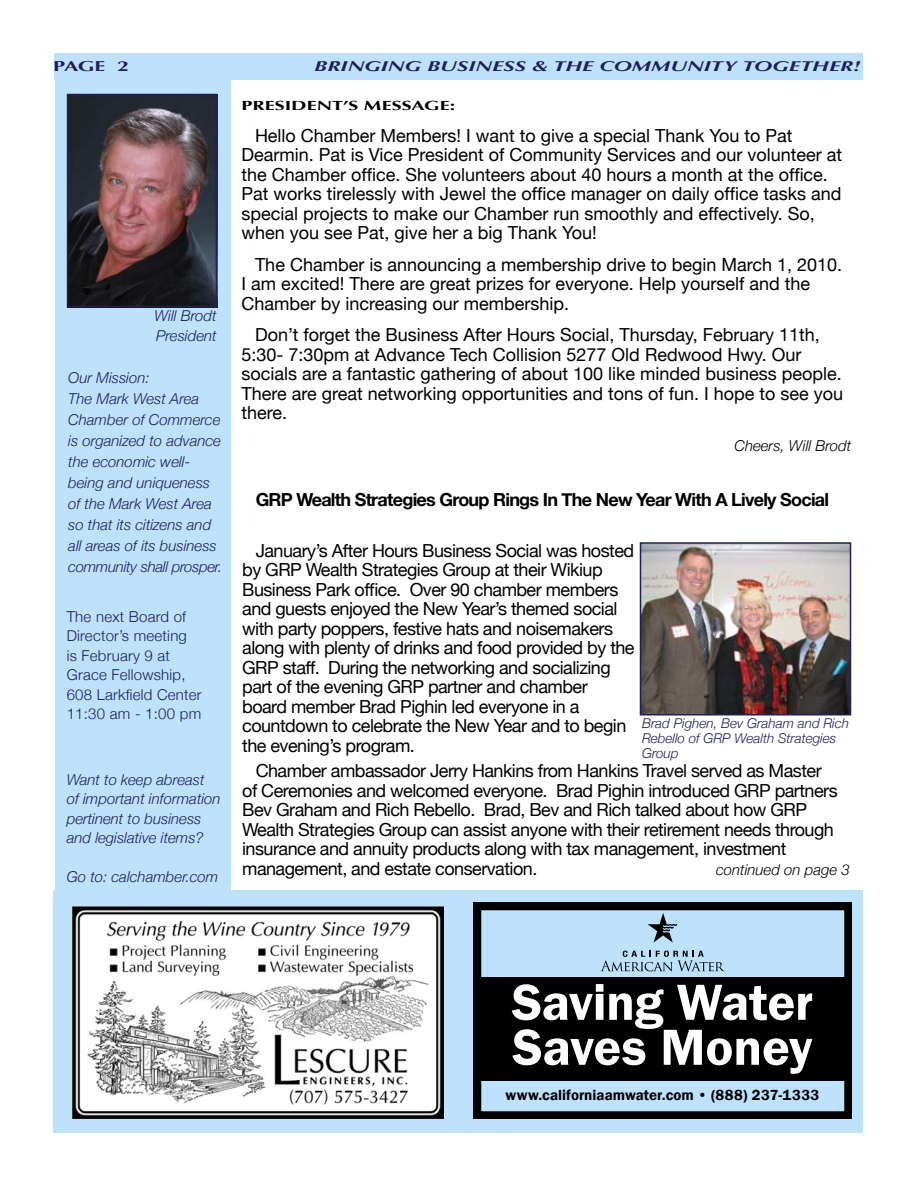
<style>
.page{position:relative;width:918px;height:1188px;background:#fff}
.page>*{position:absolute;margin:0;border:0;box-sizing:border-box;transform-origin:0 0}
.t1{font:600 52.5px/45px "Franklin Gothic";letter-spacing:-.01em;color:#fff}
.t2{font:18px/19.5px "Helvetica Neue";letter-spacing:-.03em;color:#000}
.t3{font:18px/19.5px "Helvetica Neue";color:#000}
.t4{font:700 18px "Helvetica Neue";letter-spacing:-.04em;color:#000}
.t5{font:italic 300 15px/21px "Helvetica Neue";color:#201e5b}
.t6{font:300 15px/19.5px "Helvetica Neue";letter-spacing:.015em;color:#201e5b}
.t7{font:600 15px "Franklin Gothic";letter-spacing:.005em;color:#000}
.t8{font:italic 300 15px "Helvetica Neue";color:#000}
.t9{font:italic 700 14.4px "Optima";color:#201e5b;scale:1.5 1}
.t10{font:700 14.4px "Optima";color:#201e5b;scale:1.5 1}
.t11{font:italic 300 13.5px/15px "Helvetica Neue";color:#201e5b}
.t12{font:700 13.2px "Optima";letter-spacing:.005em;color:#000;scale:1.5 1}
</style>
<div class="page">
<div style="left:53px;top:890px;width:810px;height:243px;background:#bee2fc"></div>
<div style="left:55px;top:53px;width:175px;height:1080px;background:#bee2fc"></div>
<div style="left:54px;top:54px;width:809px;height:26px;background:#bee2fc"></div>
<svg style="left:474px;top:903px;width:378px;height:216px"></svg>
<div style="left:476px;top:977px;width:376px;height:104px;background:#000"></div>
<svg style="left:601px;top:951px;width:124px;height:20px"></svg>
<svg style="left:648px;top:913px;width:29px;height:30px"></svg>
<img style="left:72px;top:906px;width:372px;height:213px">
<img style="left:70px;top:97px;width:144px;height:207px">
<div style="left:67px;top:94px;width:150px;height:213px;border:2px solid #201e5b"></div>
<img style="left:643px;top:545px;width:205px;height:168px">
<div style="left:640px;top:542px;width:211px;height:174px;border:2px solid #201e5b"></div>
<p class="t10" style="left:53px;top:58px;width:52px">PAGE 2</p>
<p class="t9" style="left:314px;top:58px;width:366px">BRINGING BUSINESS &amp; THE COMMUNITY TOGETHER!</p>
<p class="t5" style="left:154px;top:306px;width:64px;line-height:19.5px">Will Brodt<br>President</p>
<p class="t5" style="left:68px;top:366px;width:155px">Our Mission:<br>The Mark West Area<br>Chamber of Commerce is organized to advance the economic well&shy;being and uniqueness of the Mark West Area so that its citizens and all areas of its business community shall prosper.</p>
<p class="t6" style="left:67px;top:606px;width:136px">The next Board of<br>Director’s meeting<br>is February 9 at<br>Grace Fellowship,<br>608 Larkfield Center<br>11:30 am - 1:00 pm</p>
<p class="t5" style="left:67px;top:769px;width:155px;line-height:19.5px">Want to keep abreast<br>of important information pertinent to business and legislative items?</p>
<p class="t5" style="left:67px;top:866px;width:153px">Go to: calchamber.com</p>
<p class="t12" style="left:242px;top:98px;width:144px">PRESIDENT’S MESSAGE:</p>
<p class="t3" style="left:242px;top:125px;width:602px;text-indent:14px">Hello Chamber Members! I want to give a special Thank You to Pat Dearmin. Pat is Vice President of Community Services and our volunteer at the Chamber office. She volunteers about 40 hours a month at the office.<br>Pat works tirelessly with Jewel the office manager on daily office tasks and special projects to make our Chamber run smoothly and effectively. So, when you see Pat, give her a big Thank You!</p>
<p class="t3" style="left:242px;top:254px;width:602px;text-indent:14px">The Chamber is announcing a membership drive to begin March 1, 2010.<br>I am excited! There are great prizes for everyone. Help yourself and the<br>Chamber by increasing our membership.</p>
<p class="t3" style="left:242px;top:325px;width:603px;text-indent:14px">Don’t forget the Business After Hours Social, Thursday, February 11th, 5:30- 7:30pm at Advance Tech Collision 5277 Old Redwood Hwy. Our socials are a fantastic gathering of about 100 like minded business people.<br>There are great networking opportunities and tons of fun. I hope to see you there.</p>
<p class="t8" style="left:734px;top:436px;width:118px">Cheers, Will Brodt</p>
<p class="t4" style="left:256px;top:488px;width:575px">GRP Wealth Strategies Group Rings In The New Year With A Lively Social</p>
<p class="t2" style="left:242px;top:540px;width:394px;text-indent:14px">January’s After Hours Business Social was hosted by GRP Wealth Strategies Group at their Wikiup Business Park office. Over 90 chamber members and guests enjoyed the New Year’s themed social with party poppers, festive hats and noisemakers along with plenty of drinks and food provided by the GRP staff. During the networking and socializing part of the evening GRP partner and chamber board member Brad Pighin led everyone in a countdown to celebrate the New Year and to begin the evening’s program.</p>
<p class="t2" style="left:242px;top:761px;width:597px;text-indent:14px">Chamber ambassador Jerry Hankins from Hankins Travel served as Master of Ceremonies and welcomed everyone. Brad Pighin introduced GRP partners Bev Graham and Rich Rebello. Brad, Bev and Rich talked about how GRP Wealth Strategies Group can assist anyone with their retirement needs through insurance and annuity products along with tax management, investment management, and estate conservation.</p>
<p class="t11" style="left:642px;top:716px;width:209px">Brad Pighen, Bev Graham and Rich<br>Rebello of GRP Wealth Strategies<br>Group</p>
<p class="t8" style="left:716px;top:861px;width:135px">continued on page 3</p>
<h1 class="t1" style="left:512px;top:980px;width:303px">Saving Water<br>Saves Money</h1>
<p class="t7" style="left:506px;top:1085px;width:315px">www.californiaamwater.com • (888) 237-1333</p>
</div>
